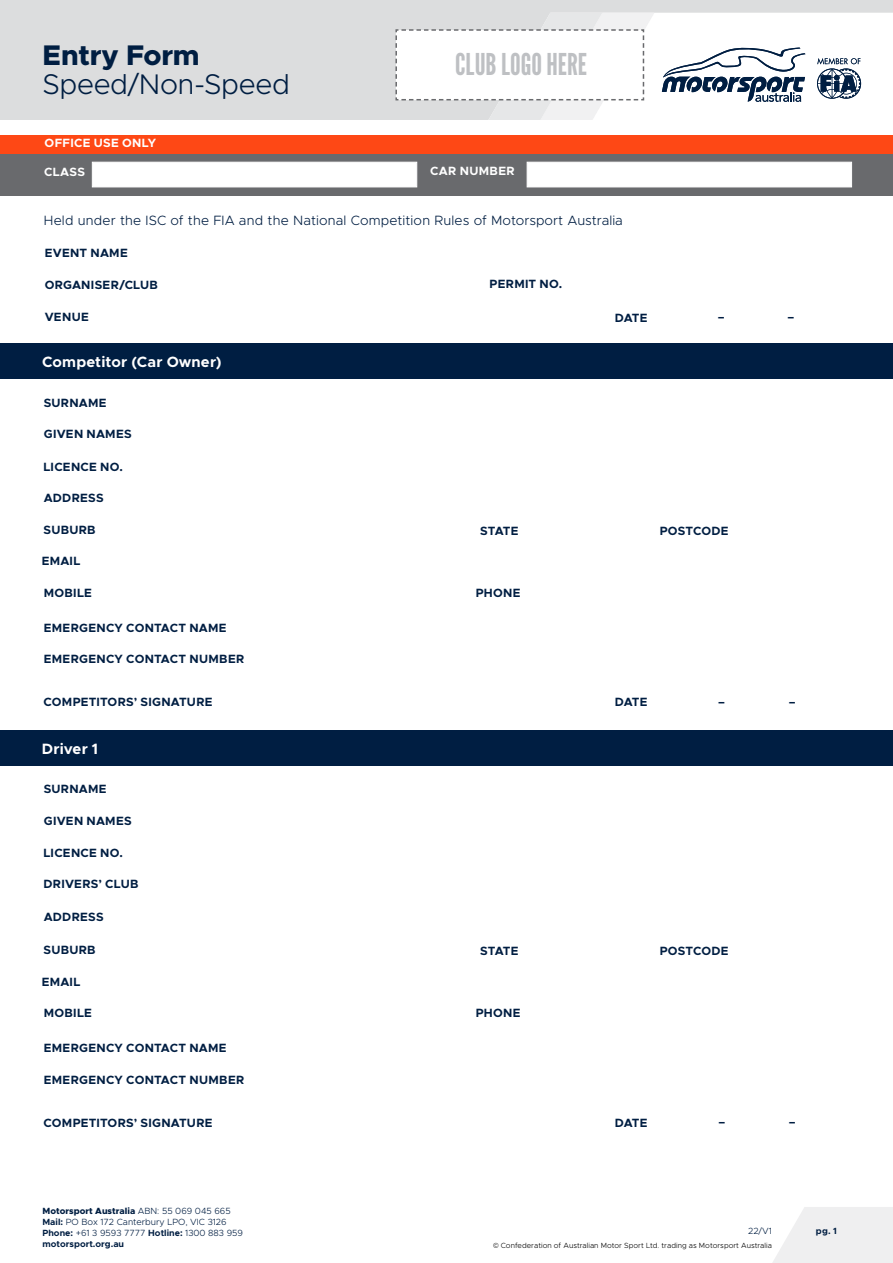
<style>
.page{position:relative;width:893px;height:1263px;background:#fff}
.page>*{position:absolute;margin:0;border:0;box-sizing:border-box;transform-origin:0 0}
.t1{font:30px "League Gothic";color:#bec0c3}
.t2{font:300 28.5px "Metropolis";letter-spacing:-.015em;color:#001e42}
.t3{font:800 28.5px "Metropolis";letter-spacing:-.01em;color:#001e42}
.t4{font:700 15px "Metropolis";letter-spacing:.01em;color:#fff}
.t5{font:300 13.5px "Metropolis";letter-spacing:.01em;color:#001e42}
.t6{font:700 12px "Metropolis";letter-spacing:.02em;color:#001e42}
.t7{font:700 12px "Metropolis";letter-spacing:.025em;color:#fff}
.t8{font:300 9px/10.8px "Metropolis";color:#001e42}
.t9{font:700 9px "Metropolis";color:#001e42}
.t10{font:300 7.5px "Metropolis";color:#000}
.s1{font-weight:800}
.s2{font-weight:700}
.s3{font-family:"Montserrat"}
</style>
<div class="page">
<svg style="left:773px;top:1207px;width:120px;height:56px"></svg>
<svg style="left:0;top:0;width:893px;height:119px;fill:#dcddde"></svg>
<div style="left:0;top:150px;width:893px;height:46px;background:#696a6d"></div>
<div style="left:0;top:135px;width:893px;height:19px;background:#fe4815"></div>
<svg style="left:395px;top:13px;width:259px;height:106px"></svg>
<div style="left:92px;top:162px;width:325px;height:25px;background:#fff"></div>
<div style="left:527px;top:162px;width:325px;height:25px;background:#fff"></div>
<div style="left:0;top:344px;width:893px;height:35px;background:#001e42"></div>
<div style="left:0;top:731px;width:893px;height:35px;background:#001e42"></div>
<h2 class="t3" style="left:43px;top:37px;width:159px">Entry Form</h2>
<h2 class="t2" style="left:43px;top:66px;width:249px">Speed/Non-Speed</h2>
<h1 class="t1" style="left:455px;top:47px;width:133px">CLUB LOGO HERE</h1>
<p class="t7" style="left:45px;top:136px;width:113px">OFFICE USE ONLY</p>
<p class="t7" style="left:44px;top:164px;width:42px">CLASS</p>
<p class="t5" style="left:44px;top:212px;width:581px">Held under the ISC of the FIA and the National Competition Rules of Motorsport Australia</p>
<p class="t7" style="left:430px;top:163px;width:86px">CAR NUMBER</p>
<p class="t6" style="left:45px;top:245px;width:84px">EVENT NAME</p>
<p class="t6" style="left:45px;top:277px;width:115px">ORGANISER/CLUB</p>
<p class="t6" style="left:490px;top:277px;width:74px">PERMIT NO.</p>
<p class="t6" style="left:45px;top:309px;width:46px">VENUE</p>
<p class="t4" style="left:42px;top:353px;width:181px">Competitor (Car Owner)</p>
<p class="t6" style="left:44px;top:395px;width:64px">SURNAME</p>
<p class="t6" style="left:44px;top:427px;width:89px">GIVEN NAMES</p>
<p class="t6" style="left:44px;top:459px;width:81px">LICENCE NO.</p>
<p class="t6" style="left:44px;top:490px;width:61px">ADDRESS</p>
<p class="t6" style="left:44px;top:522px;width:54px">SUBURB</p>
<p class="t6" style="left:42px;top:554px;width:40px">EMAIL</p>
<p class="t6" style="left:44px;top:585px;width:50px">MOBILE</p>
<p class="t6" style="left:44px;top:620px;width:184px">EMERGENCY CONTACT NAME</p>
<p class="t6" style="left:44px;top:652px;width:202px">EMERGENCY CONTACT NUMBER</p>
<p class="t6" style="left:44px;top:695px;width:171px">COMPETITORS’ SIGNATURE</p>
<p class="t4" style="left:42px;top:740px;width:58px">Driver 1</p>
<p class="t6" style="left:44px;top:781px;width:64px">SURNAME</p>
<p class="t6" style="left:44px;top:813px;width:89px">GIVEN NAMES</p>
<p class="t6" style="left:44px;top:845px;width:81px">LICENCE NO.</p>
<p class="t6" style="left:44px;top:876px;width:97px">DRIVERS’ CLUB</p>
<p class="t6" style="left:44px;top:909px;width:61px">ADDRESS</p>
<p class="t6" style="left:44px;top:942px;width:54px">SUBURB</p>
<p class="t6" style="left:42px;top:974px;width:40px">EMAIL</p>
<p class="t6" style="left:44px;top:1006px;width:50px">MOBILE</p>
<p class="t6" style="left:44px;top:1041px;width:184px">EMERGENCY CONTACT NAME</p>
<p class="t6" style="left:44px;top:1072px;width:202px">EMERGENCY CONTACT NUMBER</p>
<p class="t6" style="left:44px;top:1115px;width:171px">COMPETITORS’ SIGNATURE</p>
<p class="t6" style="left:480px;top:523px;width:40px">STATE</p>
<p class="t6" style="left:476px;top:585px;width:46px">PHONE</p>
<p class="t6" style="left:480px;top:943px;width:40px">STATE</p>
<p class="t6" style="left:476px;top:1006px;width:46px">PHONE</p>
<p class="t6" style="left:615px;top:310px;width:34px">DATE</p>
<p class="t6" style="left:718px;top:310px;width:8px">–</p>
<p class="t6" style="left:787px;top:310px;width:8px">–</p>
<p class="t6" style="left:660px;top:523px;width:70px">POSTCODE</p>
<p class="t6" style="left:615px;top:695px;width:34px">DATE</p>
<p class="t6" style="left:718px;top:694px;width:8px">–</p>
<p class="t6" style="left:789px;top:694px;width:8px">–</p>
<p class="t6" style="left:660px;top:943px;width:70px">POSTCODE</p>
<p class="t6" style="left:615px;top:1115px;width:34px">DATE</p>
<p class="t6" style="left:718px;top:1114px;width:8px">–</p>
<p class="t6" style="left:789px;top:1114px;width:8px">–</p>
<p class="t8" style="left:43px;top:1205px;width:202px"><span class="s1">Motorsport Australia</span> ABN: 55 069 045 665<br><span class="s2">Mail:</span> PO Box 172 Canterbury LPO, VIC 3126<br><span class="s2">Phone:</span> +61 3 9593 7777 <span class="s2">Hotline:</span> 1300 883 959 <span class="s2">motorsport.org.au</span></p>
<p class="t8" style="left:748px;top:1225px;width:25px">22/V1</p>
<p class="t10" style="left:493px;top:1240px;width:280px"><span class="s3">©</span> Confederation of Australian Motor Sport Ltd. trading as Motorsport Australia</p>
<p class="t9" style="left:816px;top:1225px;width:23px">pg. 1</p>
</div>
